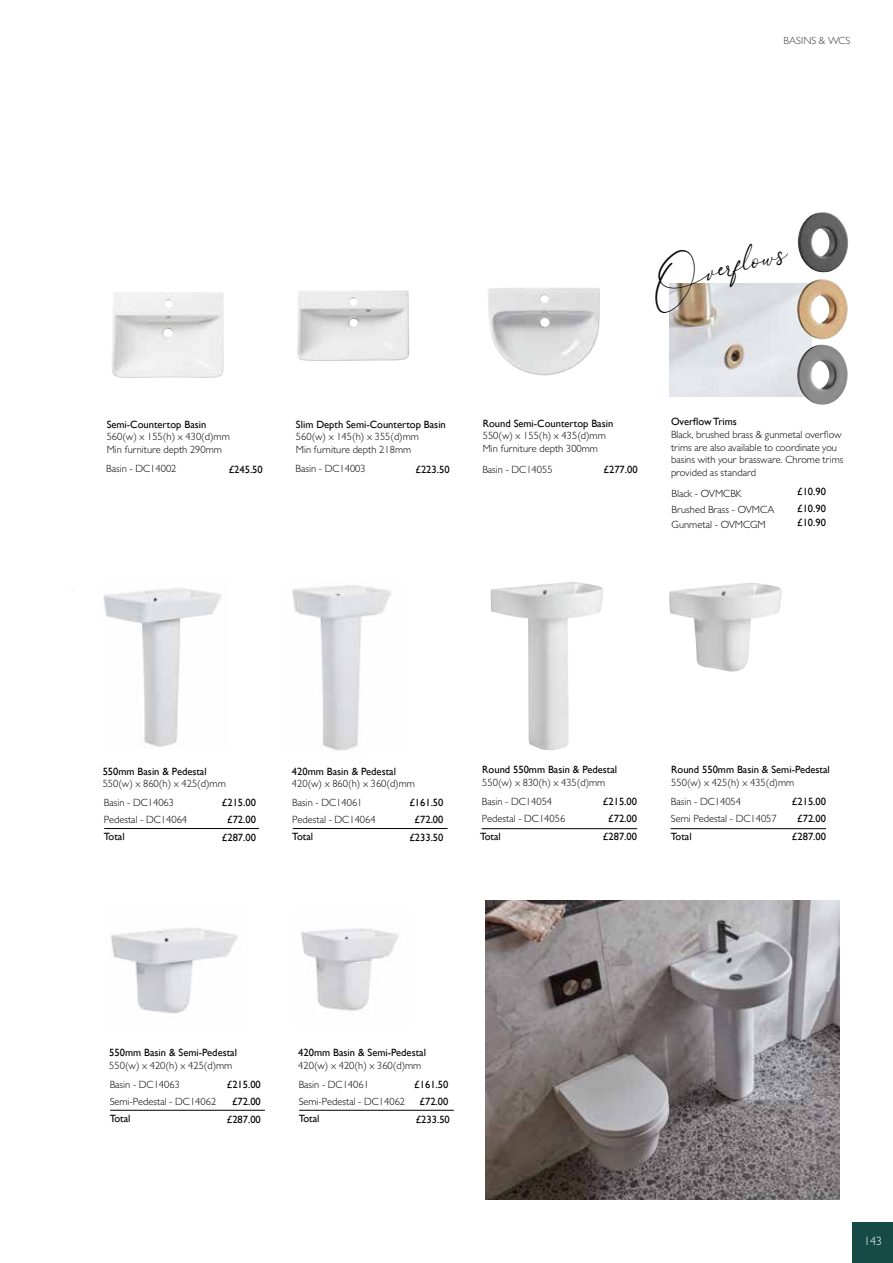
<style>
.page{position:relative;width:893px;height:1263px;background:#fff}
.page>*{position:absolute;margin:0;border:0;box-sizing:border-box;transform-origin:0 0}
.t1{font:27px "Anthoni Signature";color:#000}
.t2{font:13.5px "Gill Sans";color:#fff}
.t3{font:300 12px "Gill Sans MT Pro";color:#fff}
.t4{font:300 10.5px/12.6px "Gill Sans MT Pro";color:#000}
.t5{font:10.5px/17px "Gill Sans";color:#000;text-align:center}
.t6{font:300 10.5px "Gill Sans MT Pro";color:#42413e}
</style>
<div class="page">
<div style="left:852px;top:1222px;width:41px;height:41px;background:#154a45"></div>
<hr style="left:104px;top:828px;width:155px;height:1px;background:#000">
<hr style="left:293px;top:828px;width:154px;height:1px;background:#000">
<hr style="left:299px;top:1110px;width:155px;height:1px;background:#000">
<hr style="left:110px;top:1110px;width:155px;height:1px;background:#000">
<img style="left:104px;top:588px;width:117px;height:159px">
<img style="left:292px;top:585px;width:99px;height:166px">
<img style="left:301px;top:928px;width:98px;height:86px">
<img style="left:110px;top:928px;width:128px;height:86px">
<img style="left:485px;top:900px;width:354px;height:300px">
<img style="left:111px;top:292px;width:113px;height:86px">
<img style="left:297px;top:290px;width:112px;height:71px">
<img style="left:670px;top:283px;width:142px;height:114px">
<img style="left:798px;top:212px;width:50px;height:60px">
<img style="left:797px;top:279px;width:51px;height:60px">
<img style="left:797px;top:345px;width:51px;height:60px">
<img style="left:491px;top:582px;width:112px;height:168px">
<img style="left:669px;top:582px;width:113px;height:90px">
<hr style="left:482px;top:828px;width:155px;height:1px;background:#000">
<hr style="left:671px;top:828px;width:155px;height:1px;background:#000">
<img style="left:488px;top:288px;width:112px;height:87px">
<p class="t6" style="left:783px;top:34px;width:68px">BASINS &amp; WCS</p>
<h1 class="t1" style="left:647px;top:263px;width:140px;rotate:-14deg">Overflows</h1>
<p class="t5" style="left:107px;top:416px;width:101px">Semi-Countertop Basin</p>
<p class="t4" style="left:107px;top:430px;width:125px">560(w) x 155(h) x 430(d)mm<br>Min furniture depth 290mm</p>
<p class="t5" style="left:296px;top:416px;width:151px">Slim Depth Semi-Countertop Basin</p>
<p class="t4" style="left:296px;top:430px;width:125px">560(w) x 145(h) x 355(d)mm<br>Min furniture depth 218mm</p>
<p class="t4" style="left:106px;top:462px;width:72px">Basin - DC14002</p>
<p class="t4" style="left:296px;top:462px;width:72px">Basin - DC14003</p>
<p class="t5" style="left:229px;top:461px;width:36px">£245.50</p>
<p class="t5" style="left:415px;top:461px;width:36px">£223.50</p>
<p class="t5" style="left:483px;top:415px;width:132px">Round Semi-Countertop Basin</p>
<p class="t4" style="left:483px;top:429px;width:125px">550(w) x 155(h) x 435(d)mm<br>Min furniture depth 300mm</p>
<p class="t4" style="left:482px;top:463px;width:72px">Basin - DC14055</p>
<p class="t5" style="left:603px;top:461px;width:36px">£277.00</p>
<p class="t5" style="left:671px;top:413px;width:67px">Overflow Trims</p>
<p class="t4" style="left:671px;top:428px;width:174px">Black, brushed brass &amp; gunmetal overflow trims are also available to coordinate you basins with your brassware. Chrome trims provided as standard</p>
<p class="t4" style="left:672px;top:485px;width:104px;line-height:15.9px">Black - OVMCBK<br>Brushed Brass - OVMCA</p>
<p class="t4" style="left:672px;top:517px;width:96px">Gunmetal - OVMCGM</p>
<p class="t5" style="left:797px;top:483px;width:30px;text-align:left">£10.90 £10.90</p>
<p class="t5" style="left:797px;top:514px;width:30px">£10.90</p>
<p class="t5" style="left:103px;top:763px;width:106px">550mm Basin &amp; Pedestal</p>
<p class="t4" style="left:103px;top:777px;width:125px">550(w) x 860(h) x 425(d)mm</p>
<p class="t5" style="left:292px;top:763px;width:106px">420mm Basin &amp; Pedestal</p>
<p class="t4" style="left:292px;top:777px;width:125px">420(w) x 860(h) x 360(d)mm</p>
<p class="t4" style="left:104px;top:796px;width:72px">Basin - DC14063</p>
<p class="t4" style="left:292px;top:796px;width:72px">Basin - DC14061</p>
<p class="t5" style="left:222px;top:794px;width:36px">£215.00</p>
<p class="t5" style="left:409px;top:794px;width:36px">£161.50</p>
<p class="t4" style="left:104px;top:813px;width:85px">Pedestal - DC14064</p>
<p class="t4" style="left:292px;top:813px;width:85px">Pedestal - DC14064</p>
<p class="t5" style="left:227px;top:811px;width:30px">£72.00</p>
<p class="t5" style="left:415px;top:811px;width:30px">£72.00</p>
<p class="t5" style="left:104px;top:828px;width:22px">Total</p>
<p class="t5" style="left:292px;top:828px;width:22px">Total</p>
<p class="t5" style="left:222px;top:829px;width:36px">£287.00</p>
<p class="t5" style="left:409px;top:829px;width:36px">£233.50</p>
<p class="t5" style="left:482px;top:761px;width:136px">Round 550mm Basin &amp; Pedestal</p>
<p class="t4" style="left:482px;top:772px;width:125px;line-height:19.4px">550(w) x 830(h) x 435(d)mm<br>Basin - DC14054</p>
<p class="t4" style="left:482px;top:812px;width:85px">Pedestal - DC14056</p>
<p class="t5" style="left:480px;top:828px;width:22px">Total</p>
<p class="t5" style="left:603px;top:793px;width:36px">£215.00 £72.00</p>
<p class="t5" style="left:603px;top:828px;width:36px">£287.00</p>
<p class="t5" style="left:671px;top:761px;width:160px">Round 550mm Basin &amp; Semi-Pedestal</p>
<p class="t4" style="left:671px;top:772px;width:125px;line-height:19.4px">550(w) x 425(h) x 435(d)mm<br>Basin - DC14054</p>
<p class="t4" style="left:671px;top:812px;width:107px">Semi Pedestal - DC14057</p>
<p class="t5" style="left:671px;top:828px;width:22px">Total</p>
<p class="t5" style="left:792px;top:793px;width:36px">£215.00 £72.00</p>
<p class="t5" style="left:792px;top:828px;width:36px">£287.00</p>
<p class="t5" style="left:109px;top:1044px;width:129px">550mm Basin &amp; Semi-Pedestal</p>
<p class="t4" style="left:109px;top:1059px;width:125px">550(w) x 420(h) x 425(d)mm</p>
<p class="t5" style="left:298px;top:1044px;width:129px">420mm Basin &amp; Semi-Pedestal</p>
<p class="t4" style="left:298px;top:1059px;width:125px">420(w) x 420(h) x 360(d)mm</p>
<p class="t4" style="left:110px;top:1078px;width:72px">Basin - DC14063</p>
<p class="t4" style="left:299px;top:1078px;width:72px">Basin - DC14061</p>
<p class="t5" style="left:227px;top:1076px;width:36px">£215.00 £72.00</p>
<p class="t4" style="left:110px;top:1095px;width:108px">Semi-Pedestal - DC14062</p>
<p class="t4" style="left:299px;top:1095px;width:108px">Semi-Pedestal - DC14062</p>
<p class="t5" style="left:414px;top:1076px;width:36px">£161.50 £72.00</p>
<p class="t5" style="left:110px;top:1110px;width:22px">Total</p>
<p class="t5" style="left:299px;top:1110px;width:22px">Total</p>
<p class="t5" style="left:227px;top:1111px;width:36px">£287.00</p>
<p class="t5" style="left:416px;top:1111px;width:36px">£233.50</p>
<p class="t3" style="left:864px;top:1234px;width:19px">143</p>
<p class="t2" style="left:861px;top:1234px;width:22px">143</p>
</div>
